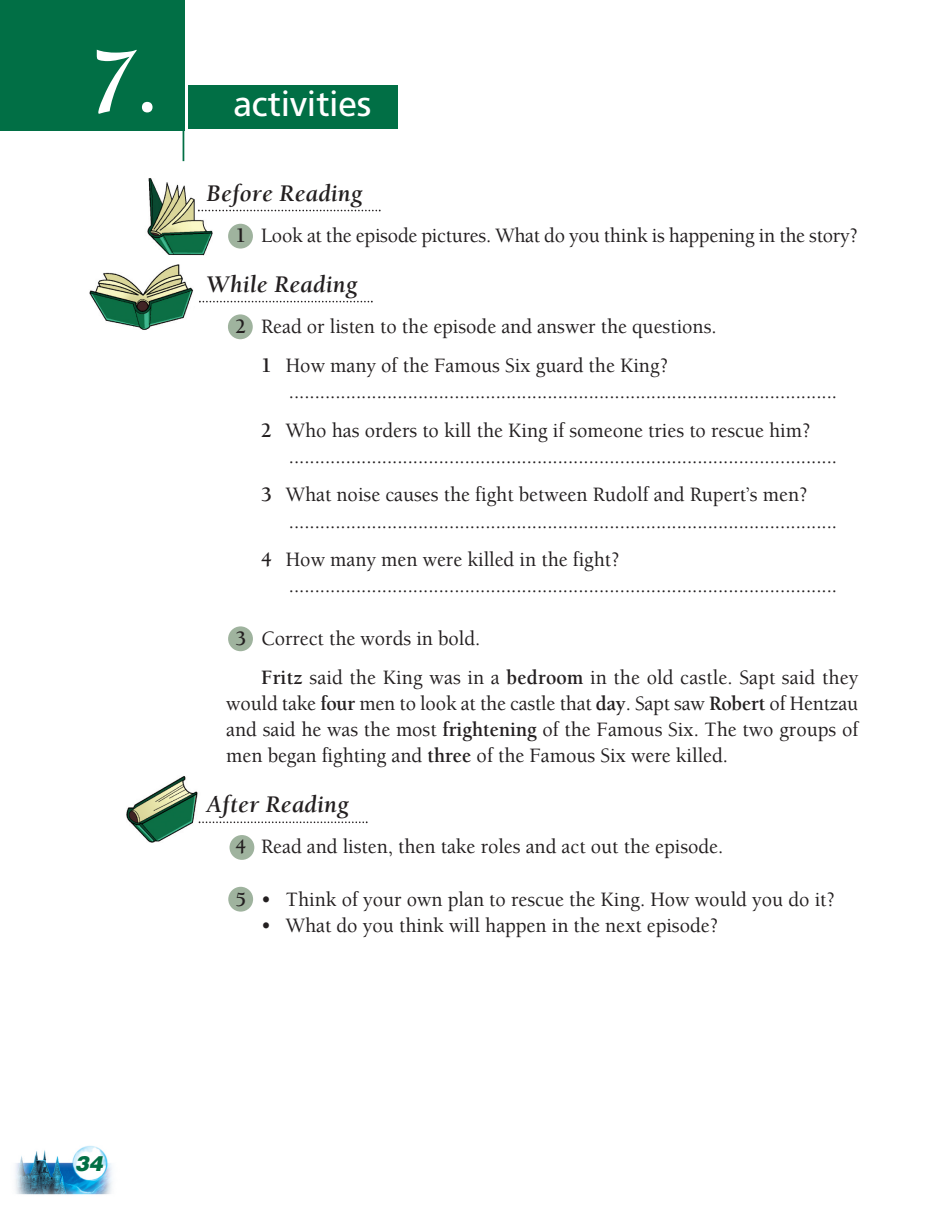
<style>
.page{position:relative;width:948px;height:1215px;background:#fff}
.page>*{position:absolute;margin:0;border:0;box-sizing:border-box;transform-origin:0 0}
.t1{font:italic 700 94.5px "Berkeley Std";color:#fff}
.t2{font:35px "PF Catalog";color:#fff}
.t3{font:italic 700 24.5px "Berkeley Std";letter-spacing:.01em;color:#231f20}
.t4{font:500 21px/38.5px "Berkeley Std";color:#231f20;scale:.95 1}
.t5{font:italic 900 21px "Helvetica LT Std";color:#016f45}
.s1{font-weight:700}
</style>
<div class="page">
<div style="left:228px;top:224px;width:25px;height:24px;background:#9fb39e;border-radius:50%"></div>
<div style="left:228px;top:626px;width:25px;height:25px;background:#9fb39e;border-radius:50%"></div>
<div style="left:228px;top:886px;width:25px;height:25px;background:#9fb39e;border-radius:50%"></div>
<div style="left:0;top:0;width:184px;height:130px;background:#016f45"></div>
<hr style="left:182px;top:0;width:2px;height:161px;background:#016f45">
<div style="left:187px;top:85px;width:210px;height:43px;background:#016f45"></div>
<img style="left:15px;top:1145px;width:97px;height:50px">
<img style="left:147px;top:178px;width:65px;height:76px">
<svg style="left:198px;top:210px;width:182px;height:1px"></svg>
<svg style="left:89px;top:254px;width:283px;height:85px"></svg>
<svg style="left:126px;top:776px;width:241px;height:83px"></svg>
<h1 class="t1" style="left:88px;top:45px;width:76px">7.</h1>
<h2 class="t2" style="left:233px;top:83px;width:139px">activities</h2>
<p class="t3" style="left:206px;top:183px;width:158px">Before Reading</p>
<p class="t4" style="left:235px;top:218px;width:657px"><span class="s1">1</span> Look at the episode pictures. What do you think is happening in the story?</p>
<p class="t3" style="left:206px;top:274px;width:152px">While Reading</p>
<p class="t4" style="left:261px;top:309px;width:481px;text-indent:-26px"><span class="s1">2</span> Read or listen to the episode and answer the questions.<br><span class="s1">1</span> How many of the Famous Six guard the King?</p>
<p class="t4" style="left:261px;top:374px;width:607px;text-indent:28px">..........................................................................................................<br><span class="s1">2</span> Who has orders to kill the King if someone tries to rescue him?</p>
<p class="t4" style="left:261px;top:439px;width:607px;text-indent:28px">..........................................................................................................<br><span class="s1">3</span> What noise causes the fight between Rudolf and Rupert’s men?</p>
<p class="t4" style="left:261px;top:503px;width:607px;text-indent:28px">..........................................................................................................<br><span class="s1">4</span> How many men were killed in the fight?</p>
<p class="t4" style="left:289px;top:568px;width:578px">..........................................................................................................</p>
<p class="t4" style="left:261px;top:621px;width:630px;text-indent:-26px"><span class="s1">3</span> Correct the words in bold.<br><span class="s1">Fritz</span> said the King was in a <span class="s1">bedroom</span> in the old castle. Sapt said they</p>
<p class="t4" style="left:226px;top:691px;width:666px;line-height:26.2px;text-align:justify">would take <span class="s1">four</span> men to look at the castle that <span class="s1">day</span>. Sapt saw <span class="s1">Robert</span> of Hentzau and said he was the most <span class="s1">frightening</span> of the Famous Six. The two groups of men began fighting and <span class="s1">three</span> of the Famous Six were killed.</p>
<p class="t3" style="left:206px;top:795px;width:144px">After Reading</p>
<p class="t4" style="left:235px;top:829px;width:514px"><span class="s1">4</span> Read and listen, then take roles and act out the episode.</p>
<p class="t4" style="left:235px;top:881px;width:632px"><span class="s1">5</span> • Think of your own plan to rescue the King. How would you do it?</p>
<p class="t4" style="left:261px;top:908px;width:483px">• What do you think will happen in the next episode?</p>
<p class="t5" style="left:75px;top:1155px;width:30px">34</p>
</div>
